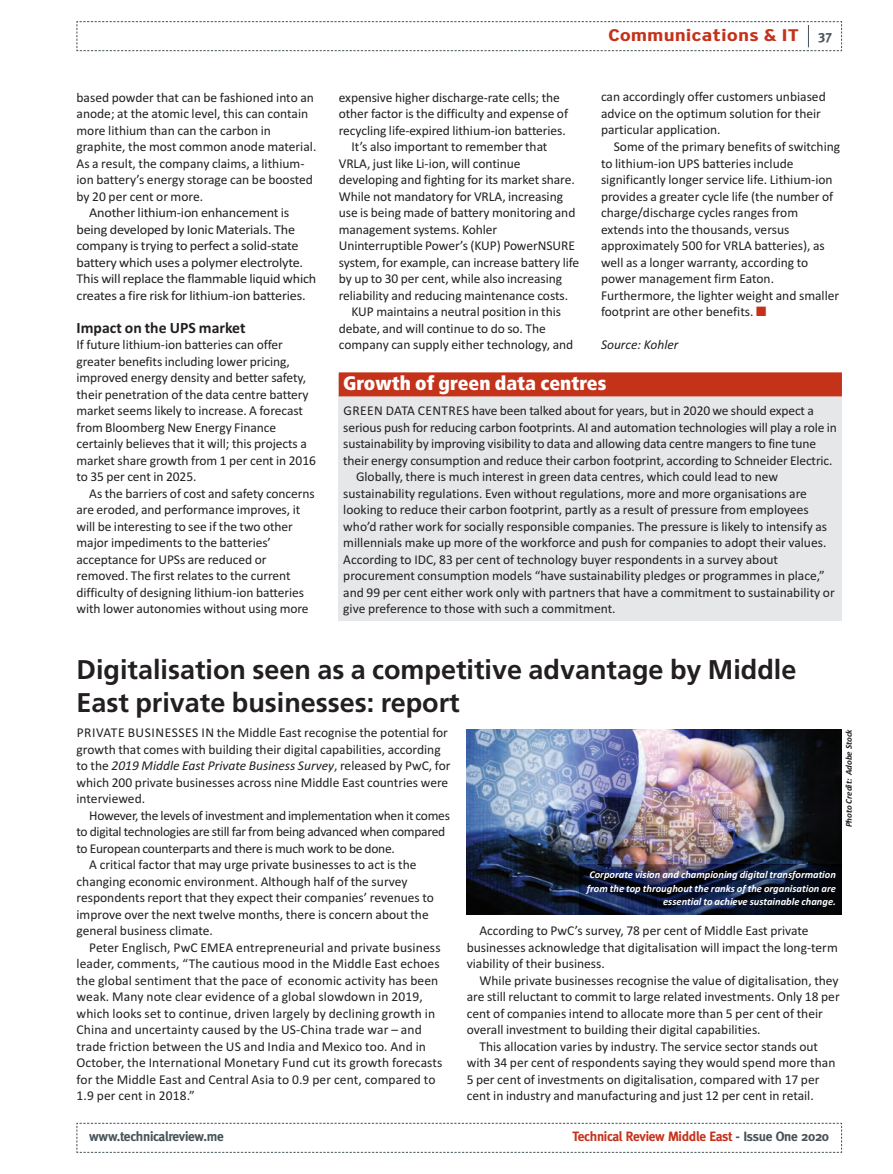
<style>
.page{position:relative;width:893px;height:1174px;background:#fff}
.page>*{position:absolute;margin:0;border:0;box-sizing:border-box;transform-origin:0 0}
.t1{font:700 27px/33px "Frutiger";color:#231f20}
.t2{font:900 condensed 19.5px "Frutiger";color:#fff}
.t3{font:700 condensed 16.8px "Interstate";color:#c5321a;scale:1.43 1}
.t4{font:700 15.75px "Calibri";color:#231f20}
.t5{font:13.5px/16.5px "Calibri";color:#231f20}
.t6{font:13.5px/16.5px "Calibri";color:#231f20;scale:1.05 1}
.t7{font:13.5px/16.5px "Calibri";letter-spacing:-.02em;color:#231f20}
.t8{font:700 13.5px "Meta";letter-spacing:-.02em;color:#c5321a}
.t9{font:700 13.5px "Meta";letter-spacing:-.02em;color:#475359}
.t10{font:italic 13.5px "Calibri";color:#231f20}
.t11{font:italic 700 10.5px/13.5px "Calibri";color:#fff;text-align:right}
.t12{font:italic 700 9px "Calibri";color:#231f20}
.s1{font-family:"Meta";font-stretch:normal;font-size:13.5px;color:#475359}
.s2{color:#c5321a}
.s3{font-style:italic}
.s4{color:#475359}
</style>
<div class="page">
<svg style="left:76px;top:21px;width:766px;height:30px"></svg>
<svg style="left:76px;top:1122px;width:766px;height:31px"></svg>
<div style="left:339px;top:374px;width:503px;height:247px;background:#e6e7e9"></div>
<div style="left:339px;top:372px;width:503px;height:24px;background:#c5321a"></div>
<img style="left:467px;top:729px;width:375px;height:185px">
<img style="left:580px;top:864px;width:262px;height:50px">
<p class="t5" style="left:77px;top:90px;width:241px">based powder that can be fashioned into an anode; at the atomic level, this can contain more lithium than can the carbon in graphite, the most common anode material.<br>As a result, the company claims, a lithium‐ ion battery’s energy storage can be boosted by 20 per cent or more.</p>
<p class="t6" style="left:77px;top:205px;width:230px;text-indent:13px">Another lithium‐ion enhancement is being developed by Ionic Materials. The company is trying to perfect a solid‐state battery which uses a polymer electrolyte.<br>This will replace the flammable liquid which creates a fire risk for lithium‐ion batteries.</p>
<p class="t4" style="left:77px;top:322px;width:170px">Impact on the UPS market</p>
<p class="t5" style="left:77px;top:337px;width:241px">If future lithium‐ion batteries can offer greater benefits including lower pricing, improved energy density and better safety, their penetration of the data centre battery market seems likely to increase. A forecast from Bloomberg New Energy Finance certainly believes that it will; this projects a market share growth from 1 per cent in 2016 to 35 per cent in 2025.</p>
<p class="t5" style="left:77px;top:486px;width:240px;text-indent:13px">As the barriers of cost and safety concerns are eroded, and performance improves, it will be interesting to see if the two other major impediments to the batteries’ acceptance for UPSs are reduced or removed. The first relates to the current difficulty of designing lithium‐ion batteries with lower autonomies without using more</p>
<p class="t5" style="left:339px;top:90px;width:231px">expensive higher discharge‐rate cells; the other factor is the difficulty and expense of recycling life‐expired lithium‐ion batteries.</p>
<p class="t5" style="left:339px;top:139px;width:242px;text-indent:13px">It’s also important to remember that VRLA, just like Li‐ion, will continue developing and fighting for its market share.<br>While not mandatory for VRLA, increasing use is being made of battery monitoring and management systems. Kohler Uninterruptible Power’s (KUP) PowerNSURE system, for example, can increase battery life by up to 30 per cent, while also increasing reliability and reducing maintenance costs.</p>
<p class="t5" style="left:339px;top:304px;width:236px;text-indent:13px">KUP maintains a neutral position in this debate, and will continue to do so. The company can supply either technology, and</p>
<p class="t3" style="left:608px;top:28px;width:158px">Communications &amp; IT <span class="s1">37</span></p>
<p class="t5" style="left:601px;top:90px;width:226px">can accordingly offer customers unbiased advice on the optimum solution for their particular application.</p>
<p class="t5" style="left:601px;top:139px;width:241px;text-indent:13px">Some of the primary benefits of switching to lithium‐ion UPS batteries include significantly longer service life. Lithium‐ion provides a greater cycle life (the number of charge/discharge cycles ranges from extends into the thousands, versus approximately 500 for VRLA batteries), as well as a longer warranty, according to power management firm Eaton.<br>Furthermore, the lighter weight and smaller footprint are other benefits. <span class="s2">■</span></p>
<p class="t10" style="left:601px;top:336px;width:79px">Source: Kohler</p>
<p class="t2" style="left:343px;top:376px;width:265px">Growth of green data centres</p>
<p class="t5" style="left:343px;top:403px;width:495px">GREEN DATA CENTRES have been talked about for years, but in 2020 we should expect a serious push for reducing carbon footprints. AI and automation technologies will play a role in sustainability by improving visibility to data and allowing data centre mangers to fine tune their energy consumption and reduce their carbon footprint, according to Schneider Electric.</p>
<p class="t5" style="left:343px;top:469px;width:493px;text-indent:13px">Globally, there is much interest in green data centres, which could lead to new sustainability regulations. Even without regulations, more and more organisations are looking to reduce their carbon footprint, partly as a result of pressure from employees who’d rather work for socially responsible companies. The pressure is likely to intensify as millennials make up more of the workforce and push for companies to adopt their values.<br>According to IDC, 83 per cent of technology buyer respondents in a survey about procurement consumption models “have sustainability pledges or programmes in place,” and 99 per cent either work only with partners that have a commitment to sustainability or give preference to those with such a commitment.</p>
<p class="t1" style="left:77px;top:655px;width:721px">Digitalisation seen as a competitive advantage by Middle<br>East private businesses: report</p>
<p class="t5" style="left:77px;top:725px;width:375px">PRIVATE BUSINESSES IN the Middle East recognise the potential for growth that comes with building their digital capabilities, according to the <span class="s3">2019 Middle East Private Business Survey</span>, released by PwC, for which 200 private businesses across nine Middle East countries were interviewed.</p>
<p class="t7" style="left:77px;top:808px;width:375px;text-indent:13px">However, the levels of investment and implementation when it comes to digital technologies are still far from being advanced when compared to European counterparts and there is much work to be done.</p>
<p class="t5" style="left:77px;top:857px;width:359px;text-indent:13px">A critical factor that may urge private businesses to act is the changing economic environment. Although half of the survey respondents report that they expect their companies’ revenues to improve over the next twelve months, there is concern about the general business climate.</p>
<p class="t5" style="left:77px;top:940px;width:367px;text-indent:13px">Peter Englisch, PwC EMEA entrepreneurial and private business leader, comments, “The cautious mood in the Middle East echoes the global sentiment that the pace of economic activity has been weak. Many note clear evidence of a global slowdown in 2019, which looks set to continue, driven largely by declining growth in China and uncertainty caused by the US‐China trade war – and trade friction between the US and India and Mexico too. And in October, the International Monetary Fund cut its growth forecasts for the Middle East and Central Asia to 0.9 per cent, compared to 1.9 per cent in 2018.”</p>
<p class="t9" style="left:89px;top:1131px;width:136px">www.technicalreview.me</p>
<p class="t12" style="left:846px;top:827px;width:99px;rotate:-90deg">Photo Credit: Adobe Stock</p>
<p class="t11" style="left:587px;top:869px;width:251px">Corporate vision and championing digital transformation from the top throughout the ranks of the organisation are essential to achieve sustainable change.</p>
<p class="t5" style="left:467px;top:923px;width:373px;text-indent:13px">According to PwC’s survey, 78 per cent of Middle East private businesses acknowledge that digitalisation will impact the long‐term viability of their business.</p>
<p class="t5" style="left:467px;top:973px;width:375px;text-indent:13px">While private businesses recognise the value of digitalisation, they are still reluctant to commit to large related investments. Only 18 per cent of companies intend to allocate more than 5 per cent of their overall investment to building their digital capabilities.</p>
<p class="t5" style="left:467px;top:1039px;width:370px;text-indent:13px">This allocation varies by industry. The service sector stands out with 34 per cent of respondents saying they would spend more than 5 per cent of investments on digitalisation, compared with 17 per cent in industry and manufacturing and just 12 per cent in retail.</p>
<p class="t8" style="left:572px;top:1131px;width:258px">Technical Review Middle East <span class="s4">- Issue One 2020</span></p>
</div>
